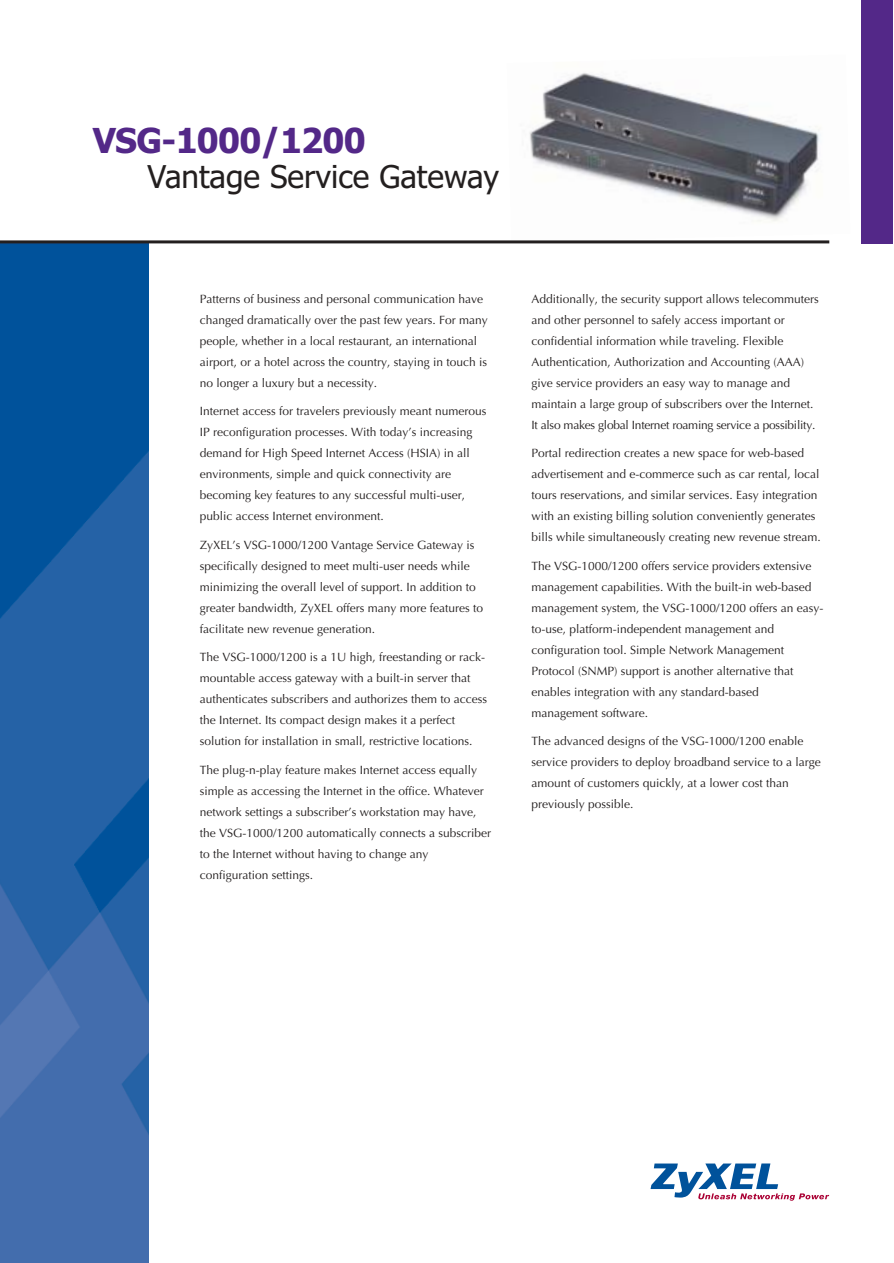
<style>
.page{position:relative;width:894px;height:1263px;background:#fff}
.page>*{position:absolute;margin:0;border:0;box-sizing:border-box;transform-origin:0 0}
.t1{font:700 34.5px "Tahoma";letter-spacing:-.02em;color:#532888}
.t2{font:31.5px "Tahoma";color:#231f1f}
.t3{font:12px/21px "Optima";color:#231f1f}
</style>
<div class="page">
<svg style="left:651px;top:1163px;width:178px;height:38px"></svg>
<img style="left:529px;top:73px;width:301px;height:169px">
<div style="left:861px;top:0;width:31px;height:243px;background:#532888"></div>
<img style="left:0;top:243px;width:149px;height:1020px">
<hr style="left:0;top:240px;width:829px;height:3px;background:#231f1f">
<h1 class="t1" style="left:93px;top:121px;width:275px">VSG-1000/1200</h1>
<h2 class="t2" style="left:148px;top:159px;width:353px">Vantage Service Gateway</h2>
<p class="t3" style="left:200px;top:289px;width:290px">Patterns of business and personal communication have changed dramatically over the past few years. For many people, whether in a local restaurant, an international airport, or a hotel across the country, staying in touch is no longer a luxury but a necessity.</p>
<p class="t3" style="left:200px;top:402px;width:288px">Internet access for travelers previously meant numerous IP reconfiguration processes. With today’s increasing demand for High Speed Internet Access (HSIA) in all environments, simple and quick connectivity are becoming key features to any successful multi-user, public access Internet environment.</p>
<p class="t3" style="left:200px;top:535px;width:285px">ZyXEL’s VSG-1000/1200 Vantage Service Gateway is specifically designed to meet multi-user needs while minimizing the overall level of support. In addition to greater bandwidth, ZyXEL offers many more features to facilitate new revenue generation.</p>
<p class="t3" style="left:200px;top:648px;width:289px">The VSG-1000/1200 is a 1U high, freestanding or rack&shy;mountable access gateway with a built-in server that authenticates subscribers and authorizes them to access the Internet. Its compact design makes it a perfect solution for installation in small, restrictive locations.</p>
<p class="t3" style="left:200px;top:760px;width:293px">The plug-n-play feature makes Internet access equally simple as accessing the Internet in the office. Whatever network settings a subscriber’s workstation may have, the VSG-1000/1200 automatically connects a subscriber to the Internet without having to change any configuration settings.</p>
<p class="t3" style="left:532px;top:289px;width:289px">Additionally, the security support allows telecommuters and other personnel to safely access important or confidential information while traveling. Flexible Authentication, Authorization and Accounting (AAA) give service providers an easy way to manage and maintain a large group of subscribers over the Internet.<br>It also makes global Internet roaming service a possibility.</p>
<p class="t3" style="left:532px;top:444px;width:291px">Portal redirection creates a new space for web-based advertisement and e-commerce such as car rental, local tours reservations, and similar services. Easy integration with an existing billing solution conveniently generates bills while simultaneously creating new revenue stream.</p>
<p class="t3" style="left:532px;top:556px;width:294px">The VSG-1000/1200 offers service providers extensive management capabilities. With the built-in web-based management system, the VSG-1000/1200 offers an easy&shy;to-use, platform-independent management and configuration tool. Simple Network Management Protocol (SNMP) support is another alternative that enables integration with any standard-based management software.</p>
<p class="t3" style="left:532px;top:732px;width:291px">The advanced designs of the VSG-1000/1200 enable service providers to deploy broadband service to a large amount of customers quickly, at a lower cost than previously possible.</p>
</div>
